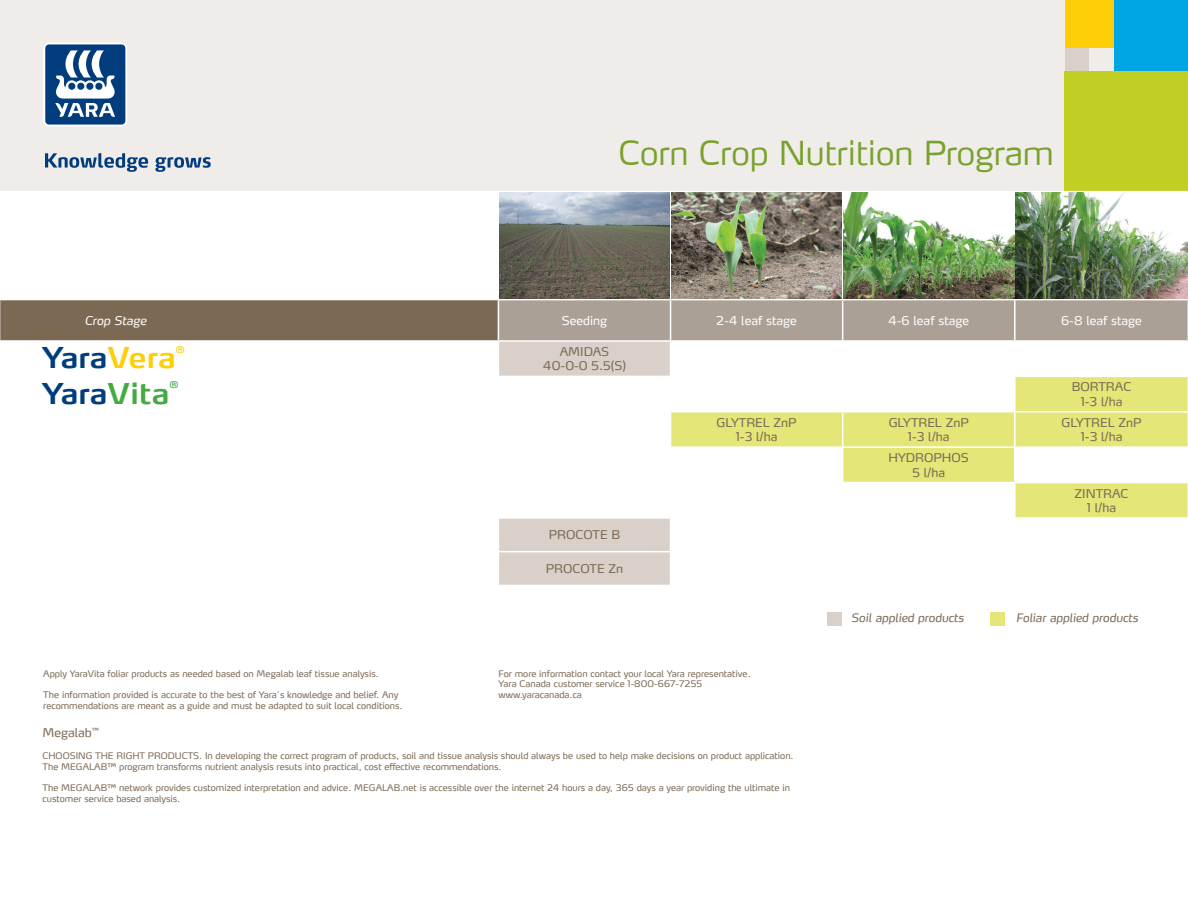
<style>
.page{position:relative;width:1188px;height:918px;background:#fff}
.page>*{position:absolute;margin:0;border:0;box-sizing:border-box;transform-origin:0 0}
.t1{font:300 33px "Yara Max LF";color:#78a22d}
.t2{font:600 28.65px "Yara Max LF";color:#013d7d;scale:1.07 1}
.t3{font:12px/14.4px "Yara Max LF";color:#7c6954;text-align:center}
.t4{font:12px "Yara Max LF";color:#fff}
.t5{font:italic 12px "Yara Max LF";color:#fff}
.t6{font:italic 11.55px "Yara Max LF";color:#7c6954}
.t7{font:600 9.15px "Yara Max LF";color:#fece08;scale:1.07 1}
.t8{font:600 9.15px "Yara Max LF";color:#44aa42;scale:1.07 1}
.t9{font:9px/10.8px "Yara Max LF";color:#7c6954}
.s1{color:#fece08}
.s2{color:#44aa42}
</style>
<div class="page">
<div style="left:0;top:0;width:1188px;height:191px;background:#f0ece9"></div>
<div style="left:1065px;top:48px;width:25px;height:24px;background:#d8d0c9"></div>
<div style="left:1065px;top:0;width:49px;height:48px;background:#fece08"></div>
<div style="left:1114px;top:0;width:74px;height:72px;background:#00a5e3"></div>
<div style="left:1065px;top:72px;width:123px;height:119px;background:#c1ce23"></div>
<svg style="left:43px;top:43px;width:84px;height:84px;background:#5a81aa"></svg>
<svg style="left:45px;top:153px;width:166px;height:19px"></svg>
<div style="left:827px;top:612px;width:15px;height:14px;background:#d8d0c9"></div>
<div style="left:991px;top:612px;width:14px;height:14px;background:#e4e678"></div>
<div style="left:0;top:300px;width:498px;height:41px;background:#7c6954"></div>
<div style="left:499px;top:300px;width:688px;height:40px;background:#aba095"></div>
<div style="left:498px;top:341px;width:173px;height:35px;background:#d8d0c9"></div>
<svg style="left:671px;top:377px;width:516px;height:140px"></svg>
<div style="left:499px;top:519px;width:171px;height:66px;background:#d8d0c9"></div>
<hr style="left:0;top:340px;width:498px;height:2px;background:#fff">
<hr style="left:0;top:300px;width:1px;height:40px;background:#fff">
<hr style="left:670px;top:300px;width:1px;height:40px;background:#fff">
<hr style="left:842px;top:300px;width:1px;height:40px;background:#fff">
<hr style="left:1014px;top:300px;width:2px;height:40px;background:#fff">
<hr style="left:498px;top:340px;width:173px;height:2px;background:#fff">
<hr style="left:498px;top:342px;width:1px;height:34px;background:#fff">
<hr style="left:670px;top:342px;width:1px;height:34px;background:#fff">
<hr style="left:842px;top:377px;width:1px;height:34px;background:#fff">
<hr style="left:1014px;top:413px;width:2px;height:33px;background:#fff">
<hr style="left:1014px;top:448px;width:2px;height:34px;background:#fff">
<hr style="left:671px;top:482px;width:172px;height:1px;background:#fff">
<hr style="left:842px;top:483px;width:1px;height:34px;background:#fff">
<hr style="left:1014px;top:377px;width:2px;height:34px;background:#fff">
<hr style="left:670px;top:411px;width:173px;height:2px;background:#fff">
<hr style="left:843px;top:411px;width:172px;height:2px;background:#fff">
<hr style="left:842px;top:413px;width:1px;height:33px;background:#fff">
<hr style="left:1015px;top:411px;width:173px;height:2px;background:#fff">
<hr style="left:670px;top:446px;width:173px;height:2px;background:#fff">
<hr style="left:843px;top:446px;width:172px;height:2px;background:#fff">
<hr style="left:842px;top:448px;width:1px;height:34px;background:#fff">
<hr style="left:1015px;top:446px;width:173px;height:2px;background:#fff">
<hr style="left:842px;top:482px;width:173px;height:1px;background:#fff">
<hr style="left:1015px;top:482px;width:173px;height:1px;background:#fff">
<hr style="left:1014px;top:483px;width:2px;height:34px;background:#fff">
<hr style="left:498px;top:551px;width:173px;height:1px;background:#fff">
<img style="left:499px;top:192px;width:515px;height:107px">
<img style="left:1016px;top:192px;width:172px;height:107px">
<h1 class="t1" style="left:618px;top:132px;width:437px">Corn Crop Nutrition Program</h1>
<h3 class="t5" style="left:85px;top:313px;width:64px">Crop Stage</h3>
<h3 class="t4" style="left:562px;top:313px;width:47px">Seeding</h3>
<h3 class="t4" style="left:716px;top:313px;width:82px">2-4 leaf stage</h3>
<h3 class="t4" style="left:888px;top:313px;width:83px">4-6 leaf stage</h3>
<h3 class="t4" style="left:1061px;top:313px;width:82px">6-8 leaf stage</h3>
<h2 class="t2" style="left:42px;top:340px;width:126px">Yara<span class="s1">Vera</span></h2>
<p class="t7" style="left:176px;top:344px;width:10px">®</p>
<h3 class="t3" style="left:543px;top:344px;width:85px">AMIDAS<br>40-0-0 5.5(S)</h3>
<h2 class="t2" style="left:42px;top:375px;width:120px">Yara<span class="s2">Vita</span></h2>
<p class="t8" style="left:169px;top:379px;width:10px">®</p>
<h3 class="t3" style="left:1072px;top:380px;width:61px">BORTRAC<br>1-3 l/ha</h3>
<h3 class="t3" style="left:717px;top:415px;width:82px">GLYTREL ZnP<br>1-3 l/ha</h3>
<h3 class="t3" style="left:889px;top:415px;width:82px">GLYTREL ZnP<br>1-3 l/ha</h3>
<h3 class="t3" style="left:1062px;top:415px;width:82px">GLYTREL ZnP<br>1-3 l/ha</h3>
<h3 class="t3" style="left:889px;top:450px;width:82px">HYDROPHOS<br>5 l/ha</h3>
<h3 class="t3" style="left:1075px;top:486px;width:56px">ZINTRAC<br>1 l/ha</h3>
<h3 class="t3" style="left:549px;top:527px;width:73px">PROCOTE B</h3>
<h3 class="t3" style="left:546px;top:561px;width:79px">PROCOTE Zn</h3>
<p class="t9" style="left:43px;top:668px;width:337px">Apply YaraVita foliar products as needed based on Megalab leaf tissue analysis.</p>
<p class="t9" style="left:43px;top:689px;width:361px">The information provided is accurate to the best of Yara´s knowledge and belief. Any recommendations are meant as a guide and must be adapted to suit local conditions.</p>
<p class="t9" style="left:499px;top:668px;width:254px">For more information contact your local Yara representative.<br>Yara Canada customer service 1-800-667-7255 www.yaracanada.ca</p>
<h3 class="t3" style="left:43px;top:726px;width:58px">Megalab<sup>™</sup></h3>
<p class="t9" style="left:43px;top:750px;width:753px">CHOOSING THE RIGHT PRODUCTS. In developing the correct program of products, soil and tissue analysis should always be used to help make decisions on product application.<br>The MEGALAB™ program transforms nutrient analysis resuts into practical, cost effective recommendations.</p>
<p class="t9" style="left:43px;top:783px;width:749px">The MEGALAB™ network provides customized interpretation and advice. MEGALAB.net is accessible over the internet 24 hours a day, 365 days a year providing the ultimate in customer service based analysis.</p>
<p class="t6" style="left:851px;top:610px;width:114px">Soil applied products</p>
<p class="t6" style="left:1016px;top:610px;width:124px">Foliar applied products</p>
</div>
